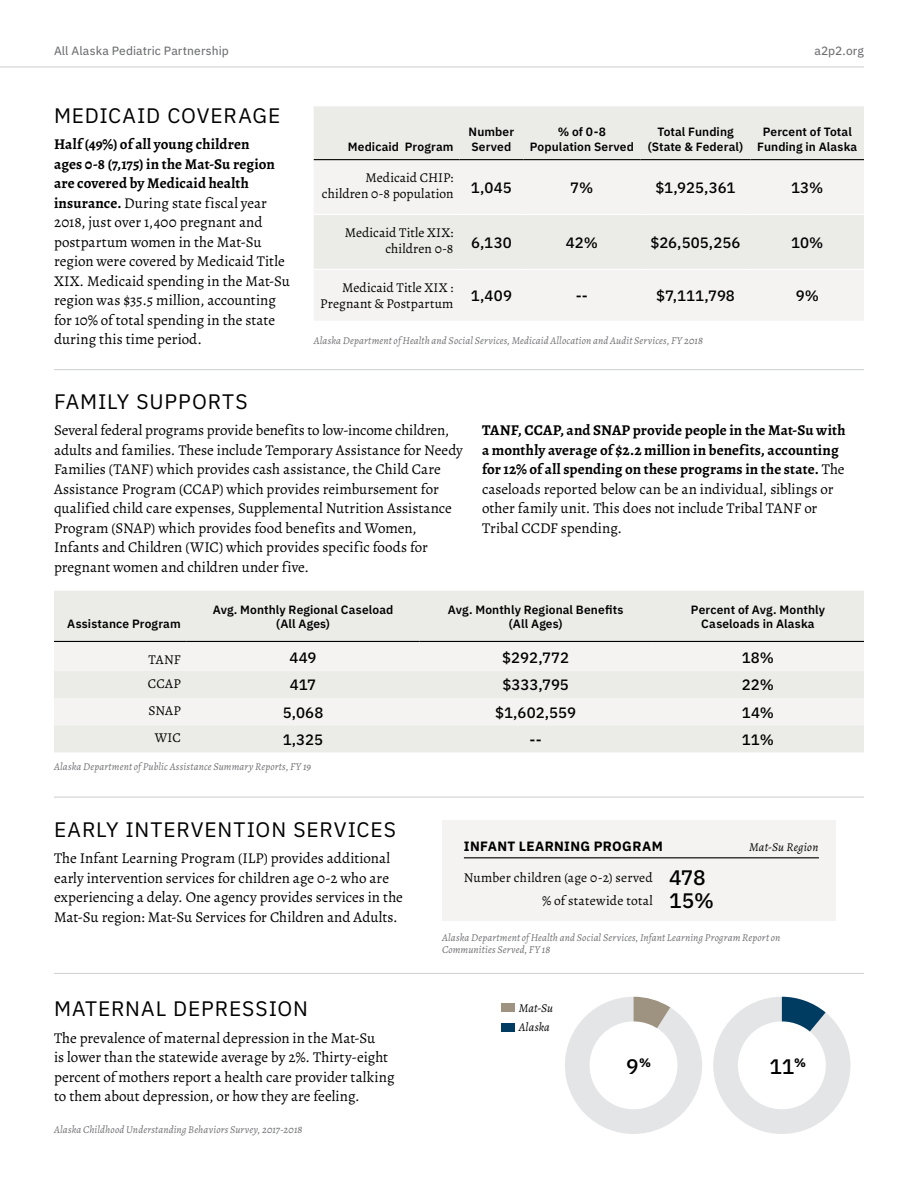
<style>
.page{position:relative;width:918px;height:1188px;background:#fff}
.page>*{position:absolute;margin:0;border:0;box-sizing:border-box;transform-origin:0 0}
.t1{font:21px "IBM Plex Sans";letter-spacing:.045em;color:#000}
.t2{font:500 21px/23px "IBM Plex Sans";letter-spacing:-.01em;color:#000}
.t3{font:15px/19.5px "Alegreya";color:#000}
.t4{font:700 15px/19.5px "Alegreya";letter-spacing:.005em;color:#000}
.t5{font:500 15px "IBM Plex Sans";color:#000}
.t6{font:13.5px/16.2px "Alegreya";letter-spacing:.01em;color:#000}
.t7{font:700 13.5px "IBM Plex Sans";letter-spacing:.03em;color:#000}
.t8{font:600 12px/14.4px "IBM Plex Sans";letter-spacing:.01em;color:#000;text-align:center}
.t9{font:12px "IBM Plex Sans Text";letter-spacing:.01em;color:#6d6e71}
.t10{font:italic 12px/19.6px "Alegreya";letter-spacing:.01em;color:#000}
.t11{font:italic 10.5px/12.6px "Alegreya";letter-spacing:.015em;color:#6d6e71}
.s1{font-weight:700}
.s2{font-weight:400}
</style>
<div class="page">
<hr style="left:0;top:66px;width:864px;height:2px;background:#d1d3d4">
<svg style="left:565px;top:997px;width:137px;height:137px"></svg>
<div style="left:442px;top:821px;width:393px;height:100px;background:#f4f3f1"></div>
<hr style="left:54px;top:797px;width:810px;height:1px;background:#d1d3d4">
<hr style="left:54px;top:973px;width:810px;height:1px;background:#d1d3d4">
<hr style="left:54px;top:369px;width:810px;height:1px;background:#d1d3d4">
<div style="left:314px;top:106px;width:550px;height:53px;background:#ebebe7"></div>
<svg style="left:314px;top:160px;width:550px;height:160px;fill:#f4f3f1"></svg>
<hr style="left:314px;top:159px;width:146px;height:1px;background:#000">
<hr style="left:460px;top:159px;width:63px;height:1px;background:#000">
<hr style="left:523px;top:159px;width:117px;height:1px;background:#000">
<hr style="left:640px;top:159px;width:111px;height:1px;background:#000">
<hr style="left:751px;top:159px;width:113px;height:1px;background:#000">
<hr style="left:314px;top:214px;width:146px;height:1px;background:#fff">
<hr style="left:460px;top:214px;width:63px;height:1px;background:#fff">
<hr style="left:523px;top:214px;width:117px;height:1px;background:#fff">
<hr style="left:640px;top:214px;width:111px;height:1px;background:#fff">
<hr style="left:751px;top:214px;width:113px;height:1px;background:#fff">
<hr style="left:314px;top:269px;width:146px;height:1px;background:#fff">
<hr style="left:460px;top:269px;width:63px;height:1px;background:#fff">
<hr style="left:523px;top:269px;width:117px;height:1px;background:#fff">
<hr style="left:640px;top:269px;width:111px;height:1px;background:#fff">
<hr style="left:751px;top:269px;width:113px;height:1px;background:#fff">
<div style="left:54px;top:591px;width:810px;height:161px;background:#ebebe7"></div>
<svg style="left:54px;top:642px;width:810px;height:83px;fill:#f4f3f1"></svg>
<hr style="left:54px;top:641px;width:133px;height:1px;background:#000">
<hr style="left:187px;top:641px;width:232px;height:1px;background:#000">
<hr style="left:419px;top:641px;width:233px;height:1px;background:#000">
<hr style="left:652px;top:641px;width:212px;height:1px;background:#000">
<hr style="left:464px;top:857px;width:355px;height:1px;background:#000">
<div style="left:590px;top:1021px;width:87px;height:88px;background:#fff;border-radius:50%"></div>
<div style="left:502px;top:1023px;width:13px;height:8px;background:#003b61"></div>
<div style="left:502px;top:1004px;width:13px;height:8px;background:#9e9280"></div>
<svg style="left:713px;top:997px;width:137px;height:137px"></svg>
<div style="left:738px;top:1021px;width:88px;height:88px;background:#fff;border-radius:50%"></div>
<p class="t9" style="left:54px;top:41px;width:176px">All Alaska Pediatric Partnership</p>
<p class="t9" style="left:814px;top:41px;width:51px">a2p2.org</p>
<h1 class="t1" style="left:54px;top:99px;width:228px">MEDICAID COVERAGE</h1>
<p class="t3" style="left:54px;top:134px;width:238px"><span class="s1">Half (49%) of all young children<br>ages 0-8 (7,175) in the Mat-Su region are covered by Medicaid health insurance.</span> During state fiscal year 2018, just over 1,400 pregnant and postpartum women in the Mat-Su region were covered by Medicaid Title XIX. Medicaid spending in the Mat-Su region was $35.5 million, accounting for 10% of total spending in the state during this time period.</p>
<p class="t8" style="left:469px;top:124px;width:47px;text-align:left">Number<br>Served</p>
<p class="t8" style="left:530px;top:124px;width:106px">% of 0-8<br>Population Served</p>
<p class="t8" style="left:648px;top:124px;width:97px">Total Funding (State &amp; Federal)</p>
<p class="t8" style="left:757px;top:124px;width:102px">Percent of Total<br>Funding in Alaska</p>
<p class="t6" style="left:322px;top:170px;width:191px;text-indent:44px">Medicaid CHIP:<br>children 0-8 population <sup>1,045</sup></p>
<p class="t5" style="left:570px;top:176px;width:25px">7%</p>
<p class="t5" style="left:655px;top:176px;width:82px">$1,925,361</p>
<p class="t5" style="left:791px;top:176px;width:34px">13%</p>
<p class="t6" style="left:385px;top:224px;width:128px;text-indent:-41px">Medicaid Title XIX:<br>children 0-8 <sup>6,130</sup></p>
<p class="t5" style="left:566px;top:231px;width:34px">42%</p>
<p class="t5" style="left:650px;top:231px;width:92px">$26,505,256</p>
<p class="t5" style="left:791px;top:231px;width:34px">10%</p>
<p class="t6" style="left:320px;top:279px;width:135px;text-align:right">Medicaid Title XIX :<br>Pregnant &amp; Postpartum</p>
<p class="t5" style="left:471px;top:284px;width:43px">1,409</p>
<p class="t5" style="left:576px;top:284px;width:14px">--</p>
<p class="t5" style="left:656px;top:284px;width:80px">$7,111,798</p>
<p class="t5" style="left:796px;top:284px;width:25px">9%</p>
<p class="t8" style="left:348px;top:138px;width:107px">Medicaid Program</p>
<p class="t11" style="left:314px;top:334px;width:391px">Alaska Department of Health and Social Services, Medicaid Allocation and Audit Services, FY 2018</p>
<h1 class="t1" style="left:54px;top:386px;width:195px">FAMILY SUPPORTS</h1>
<p class="t3" style="left:54px;top:420px;width:411px">Several federal programs provide benefits to low-income children, adults and families. These include Temporary Assistance for Needy Families (TANF) which provides cash assistance, the Child Care Assistance Program (CCAP) which provides reimbursement for qualified child care expenses, Supplemental Nutrition Assistance Program (SNAP) which provides food benefits and Women, Infants and Children (WIC) which provides specific foods for pregnant women and children under five.</p>
<p class="t4" style="left:482px;top:420px;width:365px">TANF, CCAP, and SNAP provide people in the Mat-Su with a monthly average of $2.2 million in benefits, accounting for 12% of all spending on these programs in the state. <span class="s2">The caseloads reported below can be an individual, siblings or other family unit. This does not include Tribal TANF or Tribal CCDF spending.</span></p>
<p class="t8" style="left:67px;top:616px;width:115px">Assistance Program</p>
<p class="t8" style="left:213px;top:601px;width:182px">Avg. Monthly Regional Caseload (All Ages)</p>
<p class="t8" style="left:448px;top:601px;width:177px">Avg. Monthly Regional Benefits (All Ages)</p>
<p class="t8" style="left:691px;top:601px;width:136px">Percent of Avg. Monthly<br>Caseloads in Alaska</p>
<p class="t6" style="left:149px;top:651px;width:34px">TANF</p>
<p class="t5" style="left:290px;top:646px;width:29px">449</p>
<p class="t5" style="left:502px;top:646px;width:68px">$292,772</p>
<p class="t5" style="left:742px;top:646px;width:34px">18%</p>
<p class="t6" style="left:148px;top:675px;width:34px">CCAP</p>
<p class="t5" style="left:290px;top:673px;width:28px">417</p>
<p class="t5" style="left:502px;top:673px;width:68px">$333,795</p>
<p class="t5" style="left:742px;top:673px;width:34px">22%</p>
<p class="t6" style="left:148px;top:703px;width:34px">SNAP</p>
<p class="t5" style="left:283px;top:701px;width:42px">5,068</p>
<p class="t5" style="left:495px;top:701px;width:82px">$1,602,559</p>
<p class="t5" style="left:742px;top:701px;width:34px">14%</p>
<p class="t6" style="left:155px;top:730px;width:27px">WIC</p>
<p class="t5" style="left:283px;top:728px;width:42px">1,325</p>
<p class="t5" style="left:530px;top:728px;width:14px">--</p>
<p class="t5" style="left:742px;top:728px;width:34px">11%</p>
<p class="t11" style="left:54px;top:760px;width:259px">Alaska Department of Public Assistance Summary Reports, FY 19</p>
<h1 class="t1" style="left:54px;top:813px;width:343px">EARLY INTERVENTION SERVICES</h1>
<p class="t3" style="left:54px;top:848px;width:350px">The Infant Learning Program (ILP) provides additional early intervention services for children age 0-2 who are experiencing a delay. One agency provides services in the Mat-Su region: Mat-Su Services for Children and Adults.</p>
<h1 class="t1" style="left:54px;top:993px;width:256px">MATERNAL DEPRESSION</h1>
<p class="t3" style="left:54px;top:1028px;width:342px">The prevalence of maternal depression in the Mat-Su<br>is lower than the statewide average by 2%. Thirty-eight percent of mothers report a health care provider talking to them about depression, or how they are feeling.</p>
<p class="t11" style="left:54px;top:1123px;width:250px">Alaska Childhood Understanding Behaviors Survey, 2017-2018</p>
<p class="t7" style="left:464px;top:835px;width:200px">INFANT LEARNING PROGRAM</p>
<p class="t10" style="left:749px;top:837px;width:71px">Mat-Su Region</p>
<p class="t6" style="left:464px;top:866px;width:190px;line-height:23px;text-align:right">Number children (age 0-2) served % of statewide total</p>
<h1 class="t2" style="left:669px;top:864px;width:46px">478<br>15%</h1>
<p class="t11" style="left:442px;top:931px;width:340px">Alaska Department of Health and Social Services, Infant Learning Program Report on<br>Communities Served, FY 18</p>
<p class="t10" style="left:519px;top:998px;width:36px">Mat-Su<br>Alaska</p>
<h1 class="t2" style="left:626px;top:1053px;width:26px">9<sup>%</sup></h1>
<h1 class="t2" style="left:769px;top:1053px;width:38px">11<sup>%</sup></h1>
</div>
